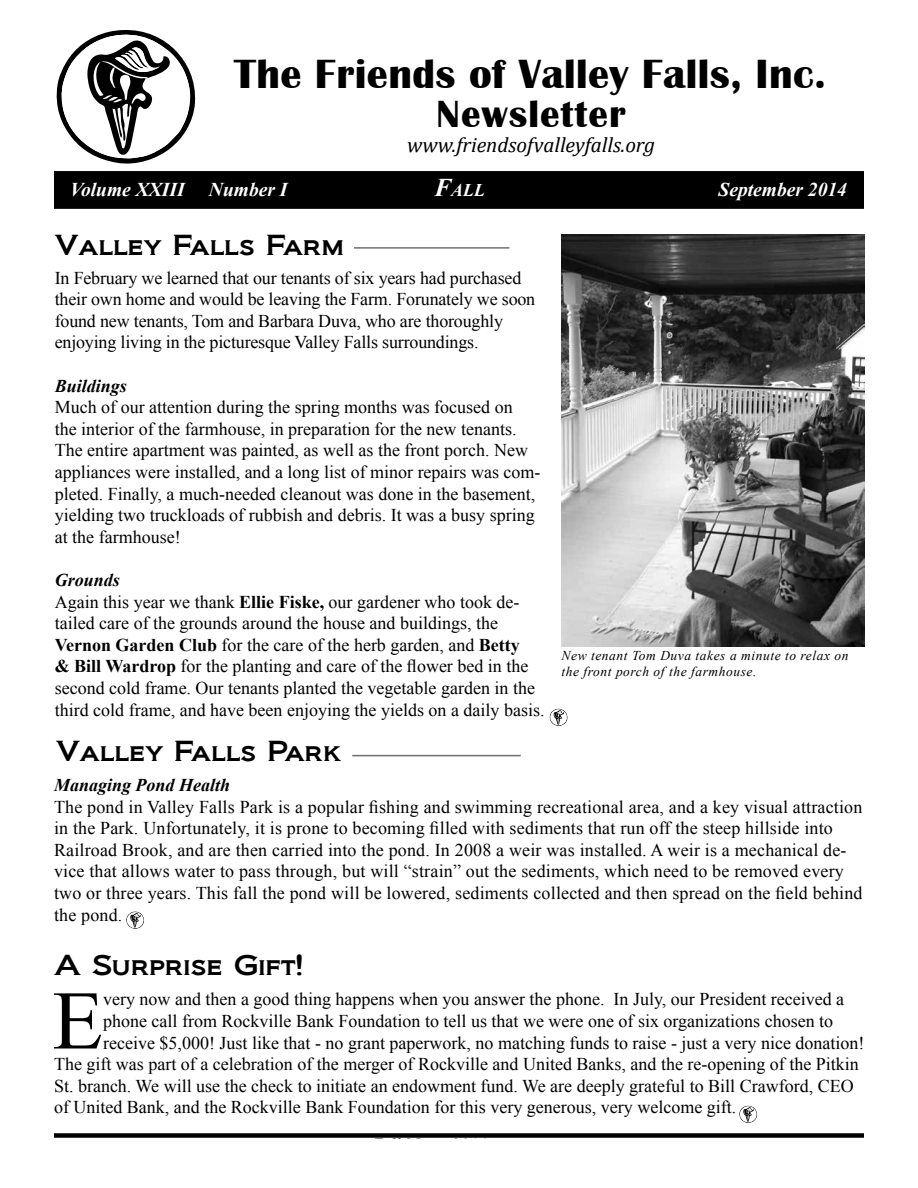
<style>
.page{position:relative;width:918px;height:1188px;background:#fff}
.page>*{position:absolute;margin:0;border:0;box-sizing:border-box;transform-origin:0 0}
.t1{font:83.25px "Times New Roman";color:#000}
.t2{font:700 42px "Britannic";letter-spacing:.01em;color:#000}
.t3{font:700 39px "Britannic";letter-spacing:.03em;color:#000}
.t4{font:27px "Biondi";color:#000}
.t5{font:italic 21px "Cambria";color:#000}
.t6{font:italic 700 19.5px "Times New Roman";color:#fff}
.t7{font:18px/21.6px "Times New Roman";color:#000}
.t8{font:italic 700 18px "Times New Roman";color:#000}
.t9{font:italic 700 17.85px "Times New Roman";color:#fff}
.t10{font:italic 13.5px/16.2px "Times New Roman";letter-spacing:.04em;color:#000}
.s1{font-size:25.5px}
.s2{font-weight:700;font-style:italic}
.s3{font-weight:700}
</style>
<div class="page">
<div style="left:56px;top:173px;width:806px;height:34px;background:#000"></div>
<div style="left:54px;top:171px;width:810px;height:38px;border:3px solid #000"></div>
<svg style="left:57px;top:30px;width:138px;height:134px"></svg>
<div style="left:54px;top:1133px;width:810px;height:5px;background:#000"></div>
<hr style="left:354px;top:247px;width:155px;height:2px;background:#000">
<hr style="left:352px;top:755px;width:169px;height:1px;background:#000">
<svg style="left:550px;top:709px;width:17px;height:17px"></svg>
<svg style="left:739px;top:1106px;width:18px;height:17px"></svg>
<svg style="left:126px;top:912px;width:18px;height:17px"></svg>
<img style="left:561px;top:235px;width:303px;height:412px">
<h2 class="t2" style="left:234px;top:50px;width:593px">The Friends of Valley Falls, Inc.</h2>
<h3 class="t3" style="left:437px;top:92px;width:191px">Newsletter</h3>
<p class="t5" style="left:407px;top:130px;width:250px">www.friendsofvalleyfalls.org</p>
<p class="t6" style="left:70px;top:176px;width:219px">Volume XXIII Number I</p>
<p class="t9" style="left:434px;top:178px;width:52px"><span class="s1">F</span>all</p>
<p class="t6" style="left:719px;top:176px;width:130px">September 2014</p>
<h3 class="t4" style="left:55px;top:229px;width:291px">Valley Falls Farm</h3>
<p class="t7" style="left:55px;top:267px;width:482px">In February we learned that our tenants of six years had purchased their own home and would be leaving the Farm. Forunately we soon found new tenants, Tom and Barbara Duva, who are thoroughly enjoying living in the picturesque Valley Falls surroundings.</p>
<p class="t8" style="left:55px;top:373px;width:74px">Buildings</p>
<p class="t7" style="left:55px;top:396px;width:487px">Much of our attention during the spring months was focused on<br>the interior of the farmhouse, in preparation for the new tenants.<br>The entire apartment was painted, as well as the front porch. New appliances were installed, and a long list of minor repairs was com&shy;pleted. Finally, a much-needed cleanout was done in the basement, yielding two truckloads of rubbish and debris. It was a busy spring at the farmhouse!</p>
<p class="t7" style="left:55px;top:569px;width:491px"><span class="s2">Grounds<br></span>Again this year we thank <span class="s3">Ellie Fiske,</span> our gardener who took de&shy;tailed care of the grounds around the house and buildings, the <span class="s3">Vernon Garden Club</span> for the care of the herb garden, and <span class="s3">Betty<br>&amp; Bill Wardrop</span> for the planting and care of the flower bed in the second cold frame. Our tenants planted the vegetable garden in the third cold frame, and have been enjoying the yields on a daily basis.</p>
<h3 class="t4" style="left:56px;top:735px;width:287px">Valley Falls Park</h3>
<p class="t10" style="left:562px;top:647px;width:288px">New tenant Tom Duva takes a minute to relax on the front porch of the farmhouse.</p>
<p class="t8" style="left:54px;top:772px;width:178px">Managing Pond Health</p>
<p class="t7" style="left:54px;top:795px;width:810px">The pond in Valley Falls Park is a popular fishing and swimming recreational area, and a key visual attraction in the Park. Unfortunately, it is prone to becoming filled with sediments that run off the steep hillside into Railroad Brook, and are then carried into the pond. In 2008 a weir was installed. A weir is a mechanical de&shy;vice that allows water to pass through, but will “strain” out the sediments, which need to be removed every two or three years. This fall the pond will be lowered, sediments collected and then spread on the field behind the pond.</p>
<h3 class="t4" style="left:54px;top:949px;width:250px">A Surprise Gift!</h3>
<h1 class="t1" style="left:52px;top:965px;width:52px">E</h1>
<p class="t7" style="left:103px;top:988px;width:743px">very now and then a good thing happens when you answer the phone. In July, our President received a</p>
<p class="t7" style="left:103px;top:1010px;width:732px">phone call from Rockville Bank Foundation to tell us that we were one of six organizations chosen to</p>
<p class="t7" style="left:103px;top:1031px;width:763px">receive $5,000! Just like that - no grant paperwork, no matching funds to raise - just a very nice donation!</p>
<p class="t7" style="left:54px;top:1053px;width:806px">The gift was part of a celebration of the merger of Rockville and United Banks, and the re-opening of the Pitkin</p>
<p class="t7" style="left:54px;top:1075px;width:801px">St. branch. We will use the check to initiate an endowment fund. We are deeply grateful to Bill Crawford, CEO</p>
<p class="t7" style="left:54px;top:1096px;width:684px">of United Bank, and the Rockville Bank Foundation for this very generous, very welcome gift.</p>
</div>
